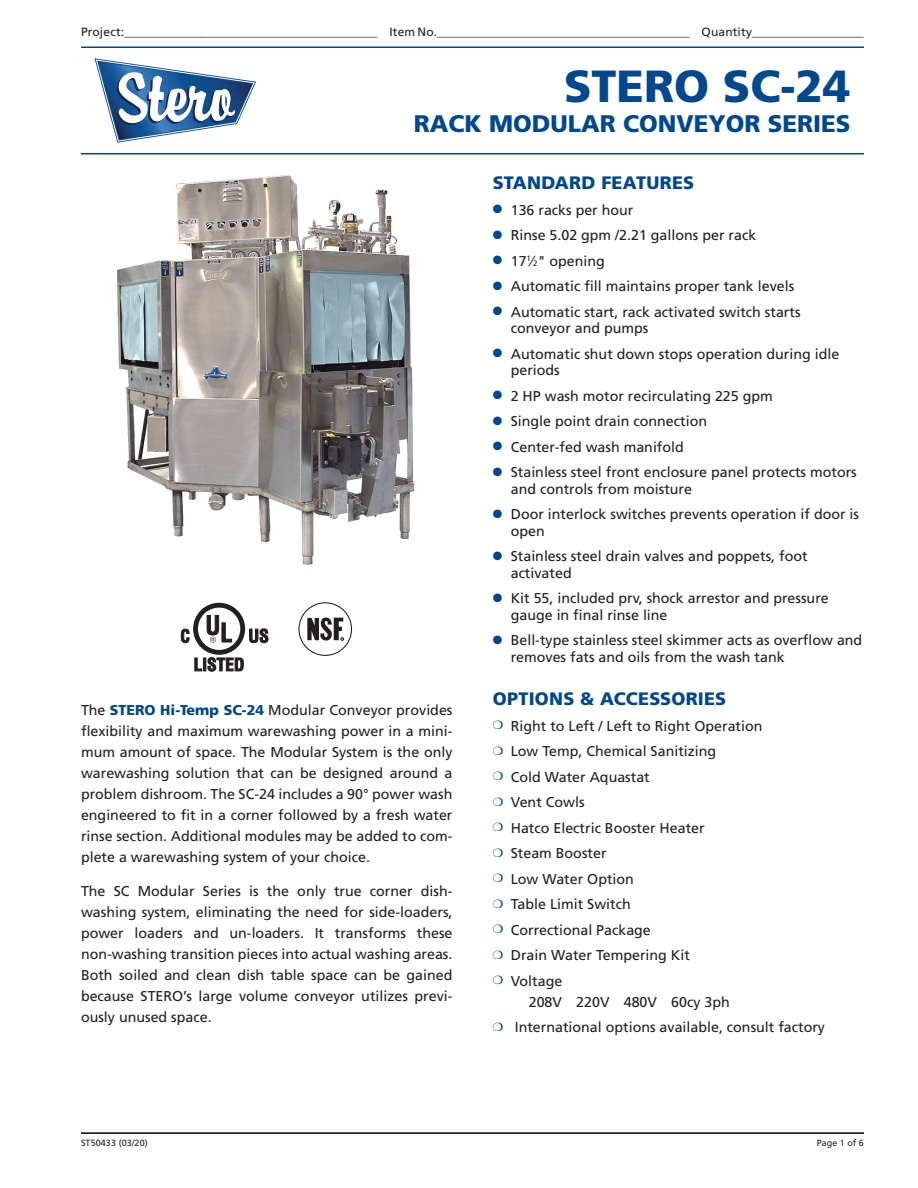
<style>
.page{position:relative;width:918px;height:1188px;background:#fff}
.page>*{position:absolute;margin:0;border:0;box-sizing:border-box;transform-origin:0 0}
.t1{font:900 45px "Frutiger LT Std";color:#014890}
.t2{font:900 24px "Frutiger LT Std";color:#014890}
.t3{font:900 18px "Frutiger LT Std";letter-spacing:.01em;color:#014890}
.t4{font:14.25px/21px "Frutiger LT Std";color:#231f20}
.t5{font:12px "Frutiger LT Std";letter-spacing:.015em;color:#231f20}
.t6{font:9px "Frutiger LT Std";letter-spacing:.01em;color:#231f20}
.s1{font-weight:900;color:#014890}
.s2{color:#014890}
.s3{font-size:7.8px}
</style>
<div class="page">
<hr style="left:81px;top:46px;width:783px;height:2px;background:#014890">
<hr style="left:81px;top:153px;width:783px;height:1px;background:#014890">
<svg style="left:94px;top:58px;width:162px;height:85px"></svg>
<hr style="left:81px;top:1132px;width:783px;height:2px;background:#231f20">
<div style="left:298px;top:602px;width:54px;height:54px;border:1px solid #231f20;border-radius:50%"></div>
<svg style="left:307px;top:617px;width:37px;height:24px"></svg>
<svg style="left:180px;top:602px;width:89px;height:70px"></svg>
<img style="left:118px;top:176px;width:296px;height:389px">
<p class="t5" style="left:81px;top:25px;width:784px">Project:___________________________________________ Item No.___________________________________________ Quantity___________________</p>
<h1 class="t1" style="left:564px;top:59px;width:288px">STERO SC-24</h1>
<h2 class="t2" style="left:414px;top:109px;width:438px">RACK MODULAR CONVEYOR SERIES</h2>
<p class="t4" style="left:81px;top:699px;width:373px;text-align:justify">The <span class="s1">STERO Hi-Temp SC-24</span> Modular Conveyor provides flexibility and maximum warewashing power in a mini&shy;mum amount of space. The Modular System is the only warewashing solution that can be designed around a problem dishroom. The SC-24 includes a 90° power wash engineered to fit in a corner followed by a fresh water rinse section. Additional modules may be added to com&shy;plete a warewashing system of your choice.</p>
<p class="t4" style="left:81px;top:881px;width:373px;text-align:justify">The SC Modular Series is the only true corner dish&shy;washing system, eliminating the need for side-loaders, power loaders and un-loaders. It transforms these non-washing transition pieces into actual washing areas.<br>Both soiled and clean dish table space can be gained because STERO’s large volume conveyor utilizes previ&shy;ously unused space.</p>
<p class="t3" style="left:493px;top:172px;width:203px">STANDARD FEATURES</p>
<p class="t4" style="left:493px;top:199px;width:142px"><span class="s2">●</span> 136 racks per hour</p>
<p class="t4" style="left:493px;top:225px;width:265px"><span class="s2">●</span> Rinse 5.02 gpm /2.21 gallons per rack</p>
<p class="t4" style="left:493px;top:250px;width:114px"><span class="s2">●</span> 17<sup>1</sup>⁄<span class="s3">2</span>" opening</p>
<p class="t4" style="left:493px;top:276px;width:303px"><span class="s2">●</span> Automatic fill maintains proper tank levels</p>
<p class="t4" style="left:511px;top:303px;width:291px;line-height:16.5px;text-indent:-18px"><span class="s2">●</span> Automatic start, rack activated switch starts conveyor and pumps</p>
<p class="t4" style="left:511px;top:345px;width:330px;line-height:16.5px;text-indent:-18px"><span class="s2">●</span> Automatic shut down stops operation during idle periods</p>
<p class="t4" style="left:493px;top:385px;width:282px"><span class="s2">●</span> 2 HP wash motor recirculating 225 gpm</p>
<p class="t4" style="left:493px;top:411px;width:216px"><span class="s2">●</span> Single point drain connection</p>
<p class="t4" style="left:493px;top:436px;width:193px"><span class="s2">●</span> Center-fed wash manifold</p>
<p class="t4" style="left:511px;top:464px;width:348px;line-height:16.5px;text-indent:-18px"><span class="s2">●</span> Stainless steel front enclosure panel protects motors and controls from moisture</p>
<p class="t4" style="left:511px;top:506px;width:350px;line-height:16.5px;text-indent:-18px"><span class="s2">●</span> Door interlock switches prevents operation if door is open</p>
<p class="t4" style="left:511px;top:548px;width:298px;line-height:16.5px;text-indent:-18px"><span class="s2">●</span> Stainless steel drain valves and poppets, foot activated</p>
<p class="t4" style="left:511px;top:590px;width:320px;line-height:16.5px;text-indent:-18px"><span class="s2">●</span> Kit 55, included prv, shock arrestor and pressure gauge in final rinse line</p>
<p class="t4" style="left:511px;top:632px;width:353px;line-height:16.5px;text-indent:-18px"><span class="s2">●</span> Bell-type stainless steel skimmer acts as overflow and removes fats and oils from the wash tank</p>
<p class="t3" style="left:493px;top:688px;width:235px">OPTIONS &amp; ACCESSORIES</p>
<p class="t4" style="left:493px;top:713px;width:271px;line-height:25.5px"><span class="s2">❍</span> Right to Left / Left to Right Operation <span class="s2">❍</span> Low Temp, Chemical Sanitizing<br><span class="s2">❍</span> Cold Water Aquastat<br><span class="s2">❍</span> Vent Cowls<br><span class="s2">❍</span> Hatco Electric Booster Heater<br><span class="s2">❍</span> Steam Booster<br><span class="s2">❍</span> Low Water Option<br><span class="s2">❍</span> Table Limit Switch<br><span class="s2">❍</span> Correctional Package<br><span class="s2">❍</span> Drain Water Tempering Kit<br><span class="s2">❍</span> Voltage</p>
<p class="t4" style="left:493px;top:989px;width:334px;line-height:25.5px;text-indent:36px">208V 220V 480V 60cy 3ph<br><span class="s2">❍</span> International options available, consult factory</p>
<p class="t6" style="left:81px;top:1138px;width:68px">ST50433 (03/20)</p>
<p class="t6" style="left:817px;top:1138px;width:49px">Page 1 of 6</p>
</div>
